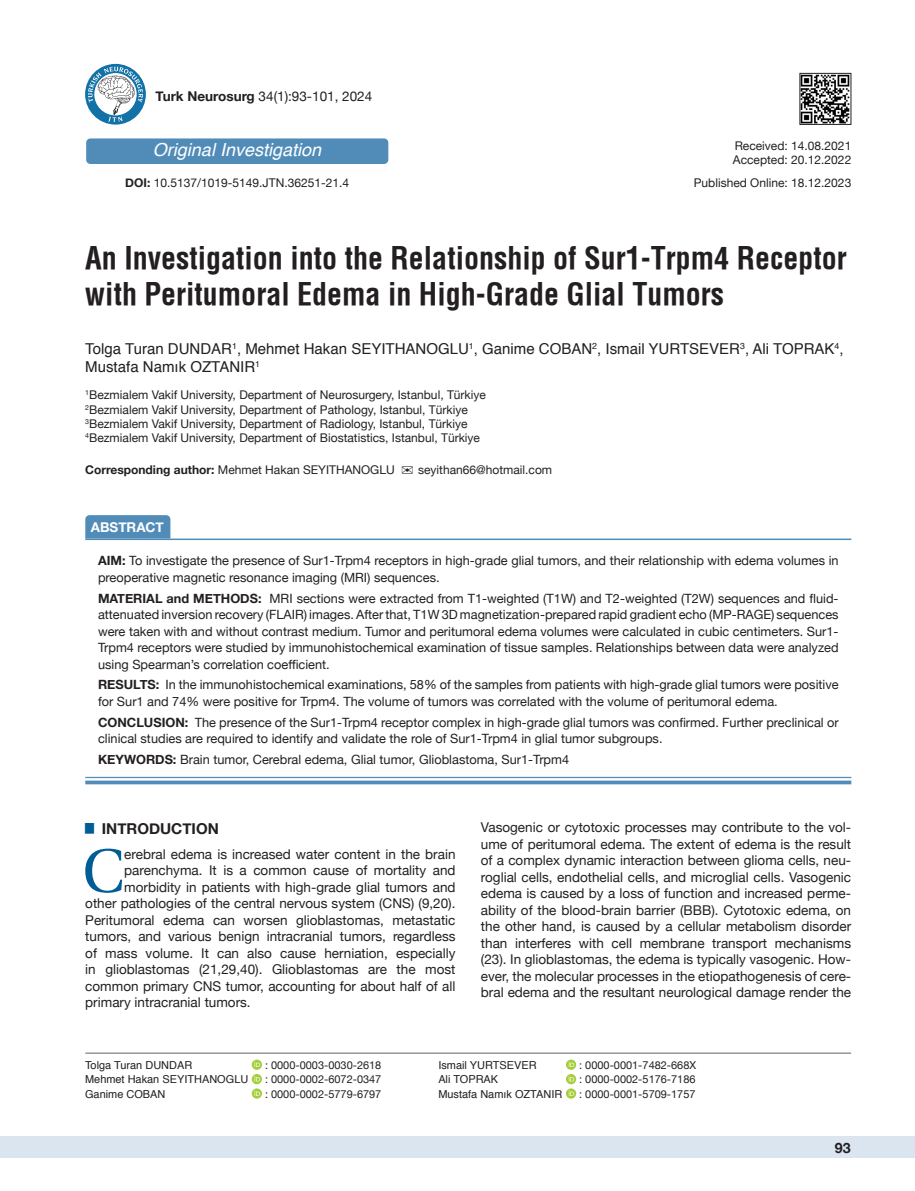
<style>
.page{position:relative;width:915px;height:1191px;background:#fff}
.page>*{position:absolute;margin:0;border:0;box-sizing:border-box;transform-origin:0 0}
.t1{font:61.2px "Utopia";color:#005d95}
.t2{font:700 30px/36px "Helvetica Condens";color:#231f20}
.t3{font:italic 18px "Helvetica";color:#fff}
.t4{font:15px/18px "Helvetica";color:#231f20}
.t5{font:700 15px "Helvetica Neue";color:#231f20}
.t6{font:700 14.25px "Helvetica Neue";color:#231f20}
.t7{font:13.5px/16.5px "Helvetica Neue";color:#231f20;text-align:justify}
.t8{font:700 13.5px "Helvetica Neue";color:#fff}
.t9{font:12.75px/16.5px "Helvetica Neue";color:#231f20}
.t10{font:12px "Helvetica Neue";color:#231f20}
.t11{font:10.95px "Helvetica Neue";color:#231f20}
.t12{font:10.95px "Helvetica";color:#231f20}
.s1{font-weight:700}
</style>
<div class="page">
<div style="left:0;top:1136px;width:914px;height:22px;background:#dbe5f0"></div>
<hr style="left:85px;top:1052px;width:765px;height:1px;background:#636366">
<div style="left:85px;top:515px;width:85px;height:23px;background:#518cb9"></div>
<div style="left:85px;top:777px;width:766px;height:7px;background:#f5f8fb"></div>
<hr style="left:85px;top:538px;width:766px;height:2px;background:#518cb9">
<hr style="left:85px;top:777px;width:766px;height:1px;background:#518cb9">
<svg style="left:85px;top:780px;width:766px;height:4px;fill:#518cb9"></svg>
<img style="left:801px;top:75px;width:47px;height:48px">
<div style="left:799px;top:73px;width:51px;height:52px;border:1px solid #231f20"></div>
<svg style="left:252px;top:1059px;width:10px;height:10px"></svg>
<svg style="left:254px;top:1061px;width:6px;height:6px"></svg>
<svg style="left:252px;top:1074px;width:10px;height:10px"></svg>
<svg style="left:254px;top:1075px;width:6px;height:6px"></svg>
<svg style="left:252px;top:1088px;width:10px;height:10px"></svg>
<svg style="left:254px;top:1090px;width:6px;height:5px"></svg>
<svg style="left:565px;top:1059px;width:11px;height:10px"></svg>
<svg style="left:568px;top:1061px;width:6px;height:6px"></svg>
<svg style="left:565px;top:1074px;width:11px;height:10px"></svg>
<svg style="left:568px;top:1075px;width:6px;height:6px"></svg>
<svg style="left:565px;top:1088px;width:11px;height:10px"></svg>
<svg style="left:568px;top:1090px;width:6px;height:5px"></svg>
<svg style="left:85px;top:64px;width:61px;height:61px"></svg>
<svg style="left:88px;top:67px;width:55px;height:55px"></svg>
<div style="left:86px;top:138px;width:302px;height:26px;background:#518cb9;border-radius:4px"></div>
<p class="t7" style="left:156px;top:89px;width:218px"><span class="s1">Turk Neurosurg</span> 34(1):93-101, 2024</p>
<p class="t3" style="left:153px;top:136px;width:170px">Original Investigation</p>
<p class="t10" style="left:125px;top:174px;width:225px"><span class="s1">DOI:</span> 10.5137/1019-5149.JTN.36251-21.4</p>
<p class="t10" style="left:734px;top:137px;width:118px">Received: 14.08.2021</p>
<p class="t10" style="left:732px;top:151px;width:120px">Accepted: 20.12.2022</p>
<p class="t10" style="left:693px;top:174px;width:159px">Published Online: 18.12.2023</p>
<p class="t2" style="left:85px;top:240px;width:762px">An Investigation into the Relationship of Sur1-Trpm4 Receptor with Peritumoral Edema in High-Grade Glial Tumors</p>
<p class="t4" style="left:85px;top:340px;width:759px">Tolga Turan DUNDAR<sup>1</sup>, Mehmet Hakan SEYITHANOGLU<sup>1</sup>, Ganime COBAN<sup>2</sup>, Ismail YURTSEVER<sup>3</sup>, Ali TOPRAK<sup>4</sup>,<br>Mustafa Namık OZTANIR<sup>1</sup></p>
<p class="t10" style="left:85px;top:386px;width:402px"><sup>1</sup>Bezmialem Vakif University, Department of Neurosurgery, Istanbul, Türkiye</p>
<p class="t10" style="left:85px;top:401px;width:384px"><sup>2</sup>Bezmialem Vakif University, Department of Pathology, Istanbul, Türkiye</p>
<p class="t10" style="left:85px;top:415px;width:383px"><sup>3</sup>Bezmialem Vakif University, Department of Radiology, Istanbul, Türkiye</p>
<p class="t10" style="left:85px;top:429px;width:396px"><sup>4</sup>Bezmialem Vakif University, Department of Biostatistics, Istanbul, Türkiye</p>
<p class="t10" style="left:85px;top:461px;width:311px"><span class="s1">Corresponding author:</span> Mehmet Hakan SEYITHANOGLU</p>
<p class="t10" style="left:418px;top:461px;width:135px">seyithan66@hotmail.com</p>
<p class="t8" style="left:91px;top:516px;width:75px">ABSTRACT</p>
<p class="t9" style="left:98px;top:553px;width:741px"><span class="s1">AIM:</span> To investigate the presence of Sur1-Trpm4 receptors in high-grade glial tumors, and their relationship with edema volumes in preoperative magnetic resonance imaging (MRI) sequences.</p>
<p class="t9" style="left:98px;top:590px;width:741px;text-align:justify"><span class="s1">MATERIAL and METHODS:</span> MRI sections were extracted from T1-weighted (T1W) and T2-weighted (T2W) sequences and fluid&shy;attenuated inversion recovery (FLAIR) images. After that, T1W 3D magnetization-prepared rapid gradient echo (MP-RAGE) sequences were taken with and without contrast medium. Tumor and peritumoral edema volumes were calculated in cubic centimeters. Sur1- Trpm4 receptors were studied by immunohistochemical examination of tissue samples. Relationships between data were analyzed using Spearman’s correlation coefficient.</p>
<p class="t9" style="left:98px;top:677px;width:741px"><span class="s1">RESULTS:</span> In the immunohistochemical examinations, 58% of the samples from patients with high-grade glial tumors were positive for Sur1 and 74% were positive for Trpm4. The volume of tumors was correlated with the volume of peritumoral edema.</p>
<p class="t9" style="left:98px;top:714px;width:741px"><span class="s1">CONCLUSION:</span> The presence of the Sur1-Trpm4 receptor complex in high-grade glial tumors was confirmed. Further preclinical or clinical studies are required to identify and validate the role of Sur1-Trpm4 in glial tumor subgroups.</p>
<p class="t9" style="left:98px;top:752px;width:472px"><span class="s1">KEYWORDS:</span> Brain tumor, Cerebral edema, Glial tumor, Glioblastoma, Sur1-Trpm4</p>
<p class="t5" style="left:85px;top:816px;width:135px"><sup>█</sup> INTRODUCTION</p>
<p class="t1" style="left:82px;top:835px;width:43px">C</p>
<p class="t7" style="left:124px;top:846px;width:332px">erebral edema is increased water content in the brain</p>
<p class="t7" style="left:124px;top:863px;width:333px">parenchyma. It is a common cause of mortality and</p>
<p class="t7" style="left:124px;top:879px;width:333px">morbidity in patients with high-grade glial tumors and</p>
<p class="t7" style="left:85px;top:896px;width:371px">other pathologies of the central nervous system (CNS) (9,20).</p>
<p class="t7" style="left:85px;top:912px;width:371px">Peritumoral edema can worsen glioblastomas, metastatic</p>
<p class="t7" style="left:85px;top:929px;width:371px">tumors, and various benign intracranial tumors, regardless</p>
<p class="t7" style="left:85px;top:945px;width:371px">of mass volume. It can also cause herniation, especially</p>
<p class="t7" style="left:85px;top:962px;width:371px">in glioblastomas (21,29,40). Glioblastomas are the most</p>
<p class="t7" style="left:85px;top:978px;width:371px">common primary CNS tumor, accounting for about half of all</p>
<p class="t7" style="left:85px;top:995px;width:167px">primary intracranial tumors.</p>
<p class="t7" style="left:480px;top:820px;width:371px">Vasogenic or cytotoxic processes may contribute to the vol&shy;ume of peritumoral edema. The extent of edema is the result of a complex dynamic interaction between glioma cells, neu&shy;roglial cells, endothelial cells, and microglial cells. Vasogenic edema is caused by a loss of function and increased perme&shy;ability of the blood-brain barrier (BBB). Cytotoxic edema, on the other hand, is caused by a cellular metabolism disorder than interferes with cell membrane transport mechanisms (23). In glioblastomas, the edema is typically vasogenic. How&shy;ever, the molecular processes in the etiopathogenesis of cere&shy;bral edema and the resultant neurological damage render the</p>
<p class="t12" style="left:85px;top:1056px;width:109px">Tolga Turan DUNDAR</p>
<p class="t11" style="left:265px;top:1057px;width:118px">: 0000-0003-0030-2618</p>
<p class="t12" style="left:85px;top:1071px;width:165px">Mehmet Hakan SEYITHANOGLU</p>
<p class="t11" style="left:265px;top:1071px;width:118px">: 0000-0002-6072-0347</p>
<p class="t12" style="left:85px;top:1085px;width:82px">Ganime COBAN</p>
<p class="t11" style="left:265px;top:1086px;width:118px">: 0000-0002-5779-6797</p>
<p class="t12" style="left:438px;top:1056px;width:100px">Ismail YURTSEVER</p>
<p class="t11" style="left:579px;top:1057px;width:118px">: 0000-0001-7482-668X</p>
<p class="t12" style="left:438px;top:1071px;width:61px">Ali TOPRAK</p>
<p class="t11" style="left:579px;top:1071px;width:118px">: 0000-0002-5176-7186</p>
<p class="t12" style="left:438px;top:1085px;width:125px">Mustafa Namık OZTANIR</p>
<p class="t11" style="left:579px;top:1086px;width:118px">: 0000-0001-5709-1757</p>
<p class="t6" style="left:834px;top:1137px;width:17px">93</p>
</div>
